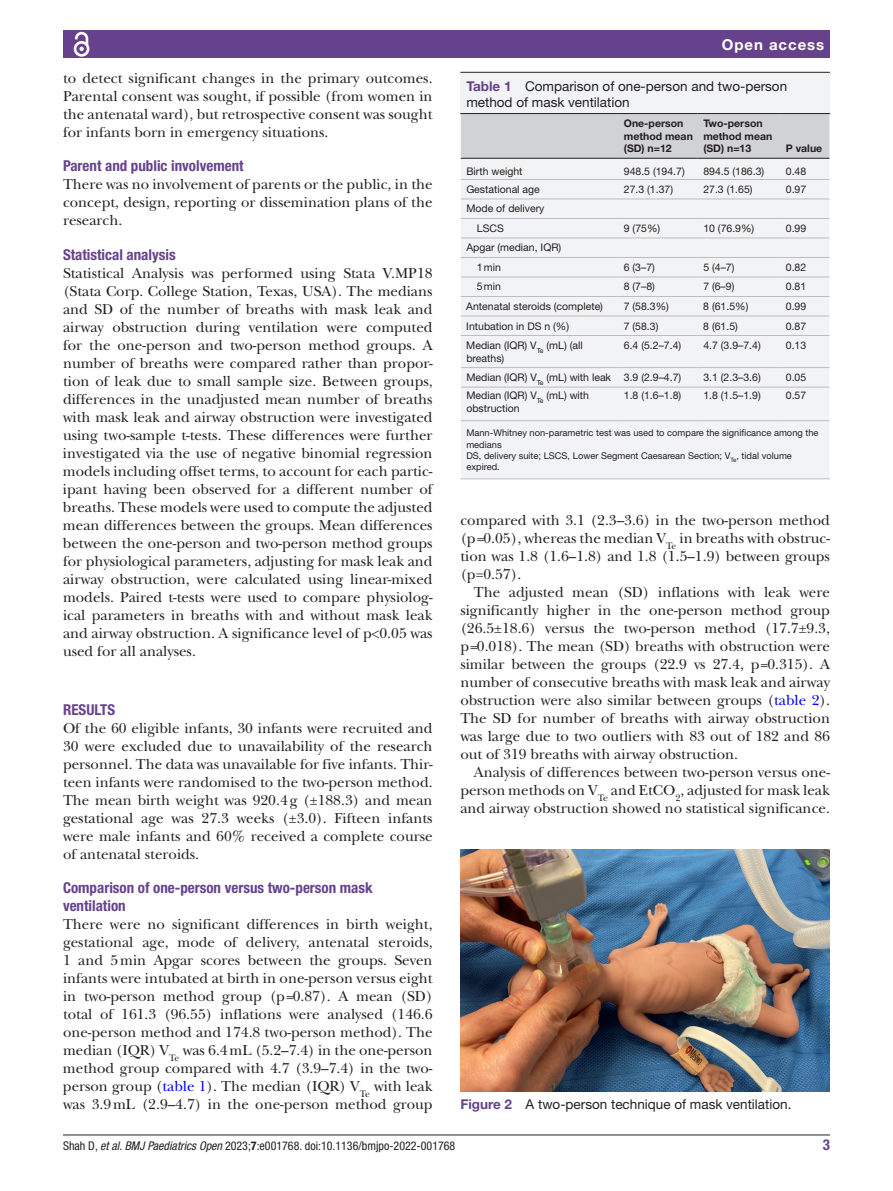
<style>
.page{position:relative;width:893px;height:1191px;background:#fff}
.page>*{position:absolute;margin:0;border:0;box-sizing:border-box;transform-origin:0 0}
.t1{font:15px/18px "New Baskerville";color:#231f20;text-align:justify}
.t2{font:700 condensed 15px/18px "Helvetica Neue LT Std";color:#66428c}
.t3{font:700 15px "Helvetica Neue LT Std";letter-spacing:.065em;color:#fff}
.t4{font:13.5px/16.5px "Helvetica Neue LT Std";color:#231f20}
.t5{font:condensed 12px "Helvetica Neue LT Std";color:#231f20}
.t6{font:10.5px/19.5px "Helvetica Neue LT Std";color:#231f20}
.t7{font:700 10.5px/12.6px "Helvetica Neue LT Std";color:#231f20}
.t8{font:9.3px/11.1px "Helvetica Neue LT Std";color:#231f20}
.s1{font-style:italic}
.s2{color:#00f}
.s3{font-weight:700;color:#66428c}
.s4{font-weight:700}
</style>
<div class="page">
<hr style="left:63px;top:1134px;width:767px;height:1px;background:#231f20">
<div style="left:63px;top:31px;width:767px;height:27px;background:#66428c"></div>
<svg style="left:73px;top:31px;width:17px;height:26px"></svg>
<img style="left:460px;top:849px;width:370px;height:242px">
<div style="left:460px;top:73px;width:370px;height:406px;background:#f2f3f4"></div>
<hr style="left:460px;top:72px;width:370px;height:1px;background:#231f20">
<hr style="left:460px;top:113px;width:158px;height:1px;background:#231f20">
<hr style="left:618px;top:113px;width:79px;height:1px;background:#231f20">
<hr style="left:697px;top:113px;width:83px;height:1px;background:#231f20">
<hr style="left:780px;top:113px;width:50px;height:1px;background:#231f20">
<hr style="left:460px;top:335px;width:158px;height:1px;background:#bcbdc0">
<hr style="left:618px;top:335px;width:79px;height:1px;background:#bcbdc0">
<hr style="left:697px;top:335px;width:83px;height:1px;background:#bcbdc0">
<hr style="left:780px;top:335px;width:50px;height:1px;background:#bcbdc0">
<hr style="left:460px;top:367px;width:158px;height:1px;background:#bcbdc0">
<hr style="left:618px;top:367px;width:79px;height:1px;background:#bcbdc0">
<hr style="left:697px;top:367px;width:83px;height:1px;background:#bcbdc0">
<hr style="left:780px;top:367px;width:50px;height:1px;background:#bcbdc0">
<hr style="left:460px;top:387px;width:158px;height:1px;background:#bcbdc0">
<hr style="left:618px;top:387px;width:79px;height:1px;background:#bcbdc0">
<hr style="left:697px;top:387px;width:83px;height:1px;background:#bcbdc0">
<hr style="left:780px;top:387px;width:50px;height:1px;background:#bcbdc0">
<hr style="left:460px;top:420px;width:158px;height:1px;background:#bcbdc0">
<hr style="left:618px;top:420px;width:79px;height:1px;background:#bcbdc0">
<hr style="left:697px;top:420px;width:83px;height:1px;background:#bcbdc0">
<hr style="left:780px;top:420px;width:50px;height:1px;background:#bcbdc0">
<hr style="left:460px;top:478px;width:158px;height:1px;background:#bcbdc0">
<hr style="left:618px;top:478px;width:79px;height:1px;background:#bcbdc0">
<hr style="left:697px;top:478px;width:83px;height:1px;background:#bcbdc0">
<hr style="left:780px;top:478px;width:50px;height:1px;background:#bcbdc0">
<hr style="left:460px;top:335px;width:1px;height:32px;background:#fff">
<svg style="left:460px;top:367px;width:1px;height:19px"></svg>
<hr style="left:460px;top:387px;width:1px;height:34px;background:#fff">
<hr style="left:460px;top:421px;width:1px;height:57px;background:#fff">
<svg style="left:460px;top:114px;width:370px;height:221px"></svg>
<p class="t1" style="left:63px;top:69px;width:371px">to detect significant changes in the primary outcomes.<br>Parental consent was sought, if possible (from women in the antenatal ward), but retrospective consent was sought for infants born in emergency situations.</p>
<p class="t2" style="left:63px;top:157px;width:182px">Parent and public involvement</p>
<p class="t1" style="left:63px;top:176px;width:371px">There was no involvement of parents or the public, in the concept, design, reporting or dissemination plans of the research.</p>
<p class="t2" style="left:63px;top:245px;width:114px">Statistical analysis</p>
<p class="t1" style="left:63px;top:264px;width:371px">Statistical Analysis was performed using Stata V.MP18 (Stata Corp. College Station, Texas, USA). The medians and SD of the number of breaths with mask leak and airway obstruction during ventilation were computed for the one-person and two-person method groups. A number of breaths were compared rather than propor&shy;tion of leak due to small sample size. Between groups, differences in the unadjusted mean number of breaths with mask leak and airway obstruction were investigated using two-sample t-tests. These differences were further investigated via the use of negative binomial regression models including offset terms, to account for each partic&shy;ipant having been observed for a different number of breaths. These models were used to compute the adjusted mean differences between the groups. Mean differences between the one-person and two-person method groups for physiological parameters, adjusting for mask leak and airway obstruction, were calculated using linear-mixed models. Paired t-tests were used to compare physiolog&shy;ical parameters in breaths with and without mask leak and airway obstruction. A significance level of p&lt;0.05 was used for all analyses.</p>
<p class="t2" style="left:63px;top:700px;width:54px">RESULTS</p>
<p class="t1" style="left:63px;top:719px;width:371px">Of the 60 eligible infants, 30 infants were recruited and 30 were excluded due to unavailability of the research personnel. The data was unavailable for five infants. Thir&shy;teen infants were randomised to the two-person method.<br>The mean birth weight was 920.4g (±188.3) and mean gestational age was 27.3 weeks (±3.0). Fifteen infants were male infants and 60% received a complete course of antenatal steroids.</p>
<p class="t2" style="left:63px;top:878px;width:311px">Comparison of one-person versus two-person mask ventilation</p>
<p class="t1" style="left:63px;top:915px;width:371px">There were no significant differences in birth weight, gestational age, mode of delivery, antenatal steroids, 1 and 5min Apgar scores between the groups. Seven infants were intubated at birth in one-person versus eight in two-person method group (p<span class="s1">=</span>0.87). A mean (SD) total of 161.3 (96.55) inflations were analysed (146.6 one-person method and 174.8 two-person method). The median (IQR) V<sub>Te</sub> was 6.4mL (5.2–7.4) in the one-person method group compared with 4.7 (3.9–7.4) in the two&shy;person group (<span class="s2">table 1</span>). The median (IQR) V<sub>Te</sub> with leak was 3.9mL (2.9–4.7) in the one-person method group</p>
<p class="t3" style="left:722px;top:35px;width:104px">Open access</p>
<p class="t4" style="left:466px;top:77px;width:322px"><span class="s3">Table 1</span> Comparison of one-person and two-person method of mask ventilation</p>
<p class="t7" style="left:624px;top:117px;width:71px">One-person method mean (SD) n=12</p>
<p class="t7" style="left:703px;top:117px;width:71px">Two-person method mean (SD) n=13</p>
<p class="t7" style="left:786px;top:142px;width:38px">P value</p>
<p class="t6" style="left:466px;top:161px;width:58px">Birth weight</p>
<p class="t6" style="left:624px;top:161px;width:62px">948.5 (194.7)</p>
<p class="t6" style="left:703px;top:161px;width:62px">894.5 (186.3)</p>
<p class="t6" style="left:786px;top:161px;width:22px">0.48</p>
<p class="t6" style="left:466px;top:179px;width:75px">Gestational age</p>
<p class="t6" style="left:624px;top:179px;width:51px">27.3 (1.37)</p>
<p class="t6" style="left:703px;top:179px;width:51px">27.3 (1.65)</p>
<p class="t6" style="left:786px;top:179px;width:22px">0.97</p>
<p class="t6" style="left:477px;top:199px;width:69px;text-indent:-10px">Mode of delivery<br>LSCS</p>
<p class="t6" style="left:624px;top:218px;width:38px">9 (75%)</p>
<p class="t6" style="left:703px;top:218px;width:52px">10 (76.9%)</p>
<p class="t6" style="left:786px;top:218px;width:22px">0.99</p>
<p class="t6" style="left:477px;top:238px;width:86px;text-indent:-10px">Apgar (median, IQR)<br>1min</p>
<p class="t6" style="left:624px;top:257px;width:33px">6 (3–7)</p>
<p class="t6" style="left:703px;top:257px;width:33px">5 (4–7)</p>
<p class="t6" style="left:786px;top:257px;width:22px">0.82</p>
<p class="t6" style="left:477px;top:277px;width:26px">5min</p>
<p class="t6" style="left:624px;top:277px;width:33px">8 (7–8)</p>
<p class="t6" style="left:703px;top:277px;width:33px">7 (6–9)</p>
<p class="t6" style="left:786px;top:277px;width:22px">0.81</p>
<p class="t6" style="left:466px;top:296px;width:138px">Antenatal steroids (complete)</p>
<p class="t6" style="left:624px;top:296px;width:47px">7 (58.3%)</p>
<p class="t6" style="left:703px;top:296px;width:47px">8 (61.5%)</p>
<p class="t6" style="left:786px;top:296px;width:22px">0.99</p>
<p class="t6" style="left:466px;top:316px;width:104px">Intubation in DS n (%)</p>
<p class="t6" style="left:624px;top:316px;width:36px">7 (58.3)</p>
<p class="t6" style="left:703px;top:316px;width:36px">8 (61.5)</p>
<p class="t6" style="left:786px;top:316px;width:22px">0.87</p>
<p class="t6" style="left:466px;top:339px;width:118px;line-height:12.6px">Median (IQR) V<sub>Te</sub> (mL) (all breaths)</p>
<p class="t6" style="left:624px;top:335px;width:59px">6.4 (5.2–7.4)</p>
<p class="t6" style="left:703px;top:335px;width:59px">4.7 (3.9–7.4)</p>
<p class="t6" style="left:786px;top:335px;width:22px">0.13</p>
<p class="t6" style="left:466px;top:367px;width:216px">Median (IQR) V<sub>Te</sub> (mL) with leak 3.9 (2.9–4.7)</p>
<p class="t6" style="left:703px;top:367px;width:59px">3.1 (2.3–3.6)</p>
<p class="t6" style="left:786px;top:367px;width:22px">0.05</p>
<p class="t6" style="left:466px;top:389px;width:124px;line-height:12.6px">Median (IQR) V<sub>Te</sub> (mL) with obstruction</p>
<p class="t6" style="left:624px;top:385px;width:59px">1.8 (1.6–1.8)</p>
<p class="t6" style="left:703px;top:385px;width:59px">1.8 (1.5–1.9)</p>
<p class="t6" style="left:786px;top:385px;width:22px">0.57</p>
<p class="t8" style="left:466px;top:427px;width:354px">Mann-Whitney non-parametric test was used to compare the significance among the medians<br>DS, delivery suite; LSCS, Lower Segment Caesarean Section; V<sub>Te</sub>, tidal volume expired.</p>
<p class="t1" style="left:460px;top:511px;width:371px">compared with 3.1 (2.3–3.6) in the two-person method (p<span class="s1">=</span>0.05), whereas the median V<sub>Te</sub> in breaths with obstruc&shy;tion was 1.8 (1.6–1.8) and 1.8 (1.5–1.9) between groups (p=0.57).</p>
<p class="t1" style="left:460px;top:583px;width:371px;text-indent:14px">The adjusted mean (SD) inflations with leak were significantly higher in the one-person method group (26.5±18.6) versus the two-person method (17.7±9.3, p<span class="s1">=</span>0.018). The mean (SD) breaths with obstruction were similar between the groups (22.9 vs 27.4, p<span class="s1">=</span>0.315). A number of consecutive breaths with mask leak and airway obstruction were also similar between groups (<span class="s2">table 2</span>).<br>The SD for number of breaths with airway obstruction was large due to two outliers with 83 out of 182 and 86 out of 319 breaths with airway obstruction.</p>
<p class="t1" style="left:460px;top:763px;width:371px;text-indent:14px">Analysis of differences between two-person versus one&shy;person methods on V<sub>Te</sub> and EtCO<sub>2</sub>, adjusted for mask leak and airway obstruction showed no statistical significance.</p>
<p class="t4" style="left:460px;top:1096px;width:333px"><span class="s3">Figure 2</span> A two-person technique of mask ventilation.</p>
<p class="t5" style="left:63px;top:1138px;width:394px">Shah D, <span class="s1">et al</span>. <span class="s1">BMJ Paediatrics Open</span> 2023;<span class="s4">7</span>:e001768. doi:10.1136/bmjpo-2022-001768</p>
<p class="t2" style="left:823px;top:1135px;width:9px">3</p>
</div>
